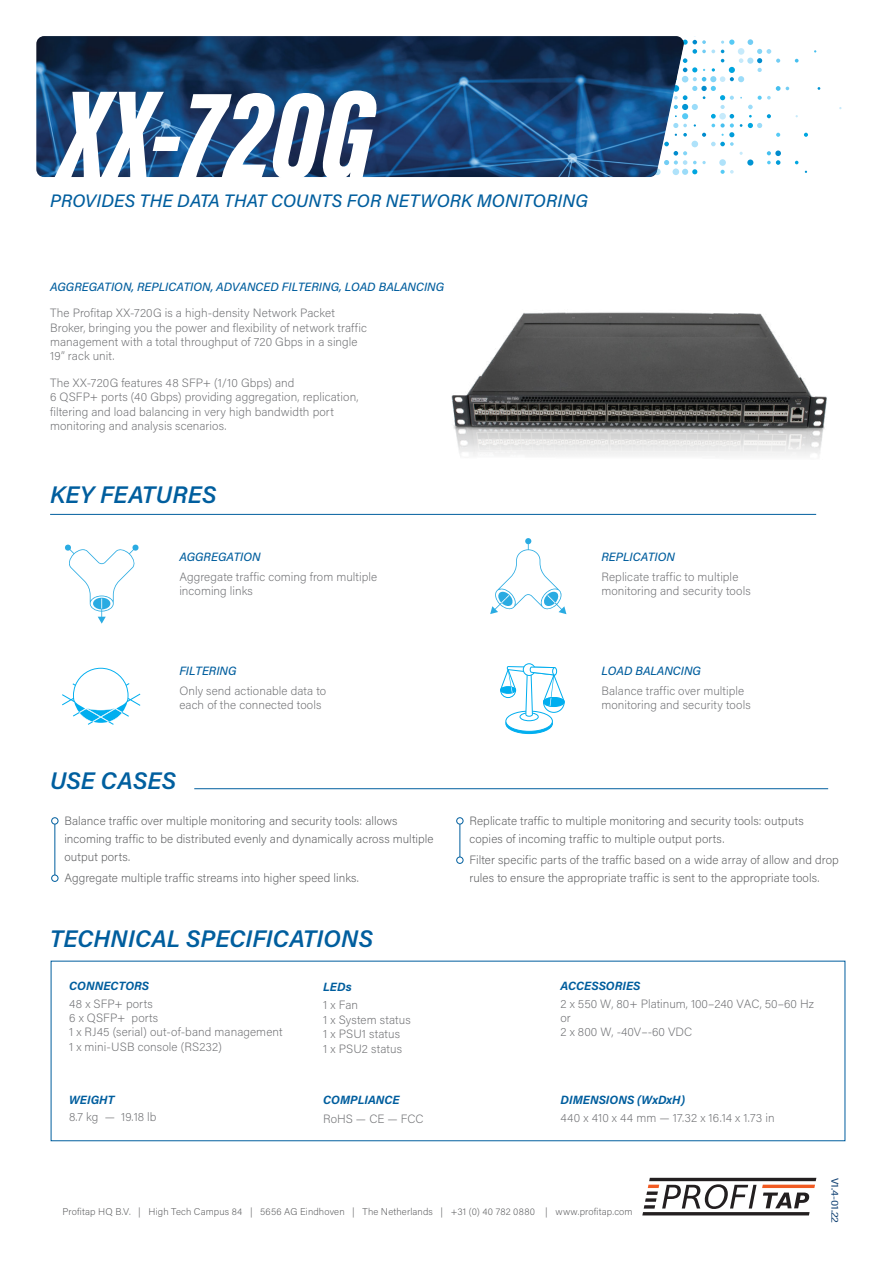
<style>
.page{position:relative;width:893px;height:1263px;background:#fff}
.page>*{position:absolute;margin:0;border:0;box-sizing:border-box;transform-origin:0 0}
.t1{font:italic 900 130.05px "Acumin Pro Extra Cond";letter-spacing:.005em;color:#fff}
.t2{font:italic 600 24px "Acumin Pro";letter-spacing:.005em;color:#005e9e}
.t3{font:italic 600 24px "Acumin Pro";letter-spacing:.01em;color:#005f9f}
.t4{font:italic 500 18px "Acumin Pro";letter-spacing:.01em;color:#005e9e}
.t5{font:200 12px/14.4px "Acumin Pro";letter-spacing:.01em;color:#6d6e71}
.t6{font:200 12px/18px "Acumin Pro";letter-spacing:.01em;color:#595a5c}
.t7{font:italic 500 12px "Acumin Pro";color:#005e9e}
.t8{font:italic 700 12px "Acumin Pro";color:#005e9e}
.t9{font:10.2px "Acumin Pro Cond";color:#154475;scale:1.41 1}
.t10{font:200 9.75px "Acumin Pro";letter-spacing:.015em;color:#58595b}
</style>
<div class="page">
<svg style="left:804px;top:133px;width:4px;height:4px"></svg>
<svg style="left:795px;top:59px;width:4px;height:4px"></svg>
<svg style="left:685px;top:39px;width:104px;height:136px"></svg>
<img style="left:36px;top:36px;width:649px;height:141px">
<svg style="left:642px;top:1178px;width:174px;height:37px"></svg>
<hr style="left:50px;top:514px;width:766px;height:1px;background:#005e9e">
<svg style="left:62px;top:668px;width:78px;height:57px"></svg>
<svg style="left:506px;top:713px;width:46px;height:20px"></svg>
<div style="left:505px;top:713px;width:48px;height:21px;border:1px solid #00aeef;border-radius:50%"></div>
<div style="left:506px;top:711px;width:46px;height:20px;background:#fff;border-radius:50%"></div>
<div style="left:505px;top:711px;width:48px;height:21px;border:1px solid #00aeef;border-radius:50%"></div>
<div style="left:520px;top:712px;width:19px;height:9px;border:1px solid #00aeef;border-radius:50%"></div>
<svg style="left:500px;top:663px;width:65px;height:54px"></svg>
<svg style="left:65px;top:544px;width:74px;height:80px"></svg>
<svg style="left:490px;top:538px;width:76px;height:76px"></svg>
<img style="left:451px;top:312px;width:376px;height:145px">
<hr style="left:194px;top:788px;width:634px;height:1px;background:#005f9f">
<hr style="left:55px;top:824px;width:1px;height:51px;background:#005f9f">
<div style="left:51px;top:817px;width:7px;height:7px;border:1px solid #005f9f;border-radius:50%"></div>
<div style="left:51px;top:875px;width:7px;height:6px;border:1px solid #005f9f;border-radius:50%"></div>
<hr style="left:460px;top:824px;width:1px;height:33px;background:#005f9f">
<div style="left:456px;top:817px;width:7px;height:7px;border:1px solid #005f9f;border-radius:50%"></div>
<div style="left:456px;top:857px;width:7px;height:6px;border:1px solid #005f9f;border-radius:50%"></div>
<h1 class="t1" style="left:61px;top:55px;width:314px">XX-720G</h1>
<h3 class="t4" style="left:50px;top:188px;width:539px">PROVIDES THE DATA THAT COUNTS FOR NETWORK MONITORING</h3>
<p class="t7" style="left:50px;top:278px;width:396px">AGGREGATION, REPLICATION, ADVANCED FILTERING, LOAD BALANCING</p>
<p class="t5" style="left:50px;top:305px;width:318px">The Profitap XX-720G is a high-density Network Packet Broker, bringing you the power and flexibility of network traffic management with a total throughput of 720 Gbps in a single 19” rack unit.</p>
<p class="t5" style="left:50px;top:375px;width:310px">The XX-720G features 48 SFP+ (1/10 Gbps) and<br>6 QSFP+ ports (40 Gbps) providing aggregation, replication, filtering and load balancing in very high bandwidth port monitoring and analysis scenarios.</p>
<h2 class="t2" style="left:50px;top:477px;width:168px">KEY FEATURES</h2>
<p class="t7" style="left:179px;top:548px;width:83px">AGGREGATION</p>
<p class="t7" style="left:601px;top:548px;width:75px">REPLICATION</p>
<p class="t5" style="left:179px;top:569px;width:199px">Aggregate traffic coming from multiple incoming links</p>
<p class="t5" style="left:601px;top:569px;width:151px">Replicate traffic to multiple monitoring and security tools</p>
<p class="t7" style="left:179px;top:662px;width:59px">FILTERING</p>
<p class="t7" style="left:601px;top:662px;width:101px">LOAD BALANCING</p>
<p class="t5" style="left:179px;top:683px;width:148px">Only send actionable data to each of the connected tools</p>
<p class="t5" style="left:601px;top:683px;width:151px">Balance traffic over multiple monitoring and security tools</p>
<h2 class="t3" style="left:50px;top:763px;width:127px">USE CASES</h2>
<p class="t6" style="left:64px;top:812px;width:371px">Balance traffic over multiple monitoring and security tools: allows incoming traffic to be distributed evenly and dynamically across multiple output ports.</p>
<p class="t6" style="left:64px;top:869px;width:296px">Aggregate multiple traffic streams into higher speed links.</p>
<h2 class="t2" style="left:50px;top:921px;width:324px">TECHNICAL SPECIFICATIONS</h2>
<p class="t8" style="left:69px;top:977px;width:82px">CONNECTORS</p>
<p class="t5" style="left:69px;top:996px;width:215px">48 x SFP+ ports<br>6 x QSFP+ ports<br>1 x RJ45 (serial) out-of-band management<br>1 x mini-USB console (RS232)</p>
<p class="t8" style="left:323px;top:978px;width:30px">LEDs</p>
<p class="t5" style="left:323px;top:997px;width:89px">1 x Fan<br>1 x System status<br>1 x PSU1 status<br>1 x PSU2 status</p>
<p class="t8" style="left:69px;top:1091px;width:47px">WEIGHT</p>
<p class="t5" style="left:69px;top:1109px;width:89px">8.7 kg — 19.18 lb</p>
<p class="t8" style="left:323px;top:1091px;width:78px">COMPLIANCE</p>
<p class="t5" style="left:323px;top:1111px;width:102px">RoHS — CE — FCC</p>
<p class="t6" style="left:469px;top:812px;width:336px">Replicate traffic to multiple monitoring and security tools: outputs copies of incoming traffic to multiple output ports.</p>
<p class="t6" style="left:469px;top:851px;width:371px">Filter specific parts of the traffic based on a wide array of allow and drop rules to ensure the appropriate traffic is sent to the appropriate tools.</p>
<p class="t8" style="left:560px;top:977px;width:82px">ACCESSORIES</p>
<p class="t5" style="left:560px;top:996px;width:255px">2 x 550 W, 80+ Platinum, 100–240 VAC, 50–60 Hz or<br>2 x 800 W, -40V–-60 VDC</p>
<p class="t8" style="left:560px;top:1091px;width:126px">DIMENSIONS (WxDxH)</p>
<p class="t5" style="left:560px;top:1110px;width:216px">440 x 410 x 44 mm — 17.32 x 16.14 x 1.73 in</p>
<p class="t10" style="left:63px;top:1205px;width:572px">Profitap HQ B.V. | High Tech Campus 84 | 5656 AG Eindhoven | The Netherlands | +31 (0) 40 782 0880 | www.profitap.com</p>
<p class="t9" style="left:841px;top:1178px;width:34px;rotate:90deg">V1.4-01.22</p>
</div>
